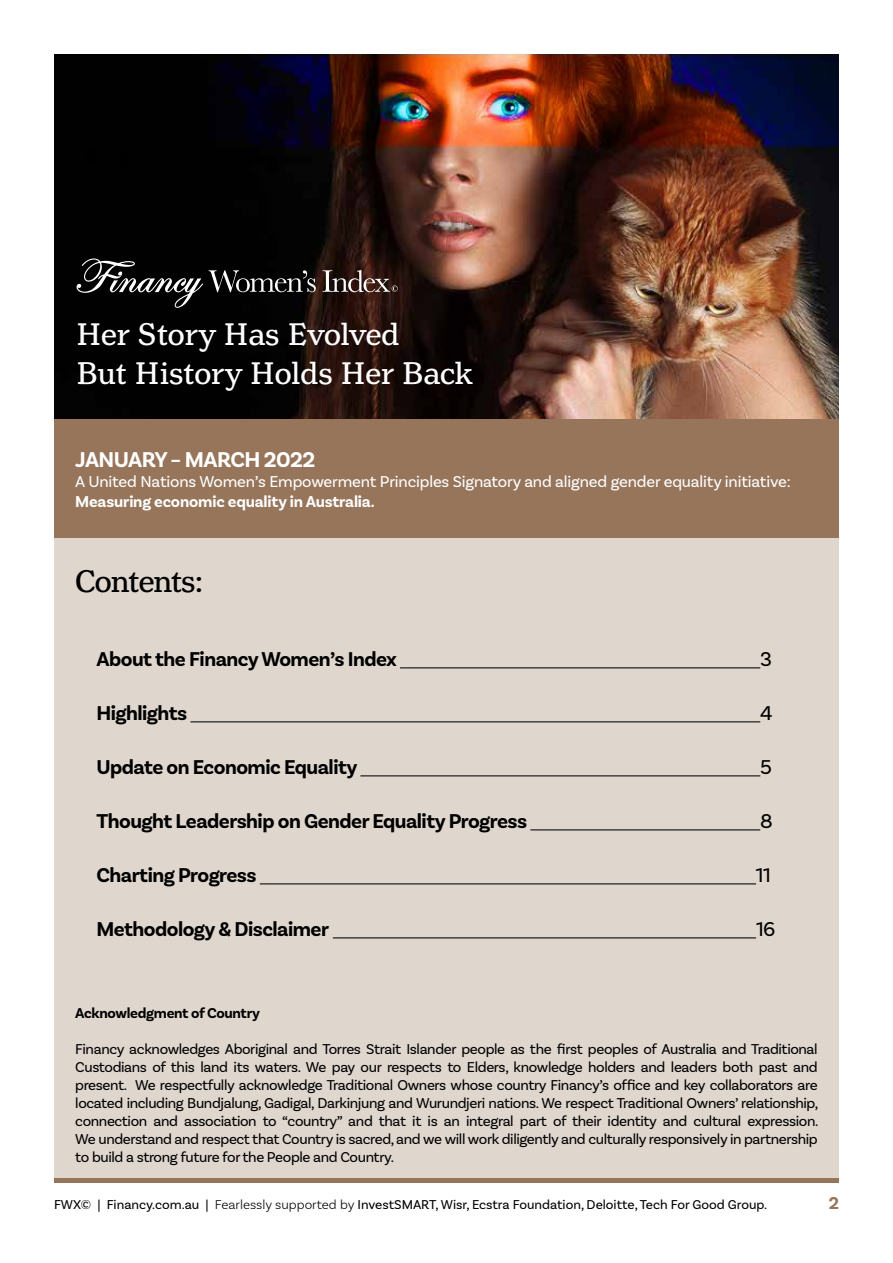
<style>
.page{position:relative;width:893px;height:1263px;background:#fff}
.page>*{position:absolute;margin:0;border:0;box-sizing:border-box;transform-origin:0 0}
.t1{font:33px/39.6px "Henriette";color:#fff}
.t2{font:33px "Henriette";letter-spacing:-.025em;color:#000}
.t3{font:700 22.5px "Basic Sans";letter-spacing:-.025em;color:#fff}
.t4{font:700 21px "Basic Sans";letter-spacing:-.025em;color:#000}
.t5{font:21px "Basic Sans";color:#000}
.t6{font:700 18px "Basic Sans";color:#96755b}
.t7{font:16.5px "Basic Sans";letter-spacing:-.01em;color:#fff}
.t8{font:700 16.5px "Basic Sans";letter-spacing:-.01em;color:#fff}
.t9{font:15px/18px "Basic Sans";letter-spacing:-.025em;color:#000;text-align:justify}
.t10{font:700 15px "Basic Sans";letter-spacing:-.02em;color:#000}
.t11{font:13.5px "Basic Sans";color:#000}
.s1{font-weight:300}
</style>
<div class="page">
<hr style="left:54px;top:1178px;width:785px;height:4px;background:#96755b">
<div style="left:54px;top:54px;width:785px;height:1124px;background:#dfd6ce"></div>
<img style="left:54px;top:54px;width:785px;height:365px">
<hr style="left:400px;top:667px;width:360px;height:1px;background:#000">
<hr style="left:190px;top:721px;width:570px;height:1px;background:#000">
<hr style="left:360px;top:775px;width:400px;height:1px;background:#000">
<hr style="left:530px;top:829px;width:230px;height:1px;background:#000">
<hr style="left:260px;top:883px;width:496px;height:1px;background:#000">
<hr style="left:333px;top:937px;width:423px;height:1px;background:#000">
<div style="left:54px;top:419px;width:785px;height:119px;background:#96755b"></div>
<svg style="left:77px;top:258px;width:126px;height:50px;background:#292929"></svg>
<svg style="left:209px;top:270px;width:189px;height:22px;background:#463e3c"></svg>
<h1 class="t1" style="left:77px;top:314px;width:397px">Her Story Has Evolved<br>But History Holds Her Back</h1>
<h2 class="t3" style="left:75px;top:446px;width:242px">JANUARY – MARCH 2022</h2>
<p class="t7" style="left:75px;top:472px;width:717px">A United Nations Women’s Empowerment Principles Signatory and aligned gender equality initiative:</p>
<p class="t8" style="left:75px;top:491px;width:301px">Measuring economic equality in Australia.</p>
<h1 class="t2" style="left:75px;top:562px;width:130px">Contents:</h1>
<h3 class="t4" style="left:97px;top:646px;width:302px">About the Financy Women’s Index</h3>
<h3 class="t5" style="left:760px;top:646px;width:13px">3</h3>
<h3 class="t4" style="left:97px;top:700px;width:92px">Highlights</h3>
<h3 class="t5" style="left:760px;top:700px;width:14px">4</h3>
<h3 class="t4" style="left:97px;top:754px;width:262px">Update on Economic Equality</h3>
<h3 class="t5" style="left:760px;top:754px;width:13px">5</h3>
<h3 class="t4" style="left:97px;top:808px;width:432px">Thought Leadership on Gender Equality Progress</h3>
<h3 class="t5" style="left:760px;top:808px;width:14px">8</h3>
<h3 class="t4" style="left:97px;top:862px;width:162px">Charting Progress</h3>
<h3 class="t5" style="left:756px;top:862px;width:17px">11</h3>
<h3 class="t4" style="left:97px;top:916px;width:234px">Methodology &amp; Disclaimer</h3>
<h3 class="t5" style="left:756px;top:916px;width:21px">16</h3>
<p class="t10" style="left:75px;top:1003px;width:186px">Acknowledgment of Country</p>
<p class="t9" style="left:75px;top:1039px;width:745px">Financy acknowledges Aboriginal and Torres Strait Islander people as the first peoples of Australia and Traditional Custodians of this land its waters. We pay our respects to Elders, knowledge holders and leaders both past and present. We respectfully acknowledge Traditional Owners whose country Financy’s office and key collaborators are located including Bundjalung, Gadigal, Darkinjung and Wurundjeri nations. We respect Traditional Owners’ relationship, connection and association to “country” and that it is an integral part of their identity and cultural expression.<br>We understand and respect that Country is sacred, and we will work diligently and culturally responsively in partnership to build a strong future for the People and Country.</p>
<p class="t11" style="left:54px;top:1196px;width:715px">FWX© | Financy.com.au | <span class="s1">Fearlessly supported by</span> InvestSMART, Wisr, Ecstra Foundation, Deloitte, Tech For Good Group.</p>
<p class="t6" style="left:829px;top:1192px;width:12px">2</p>
</div>
